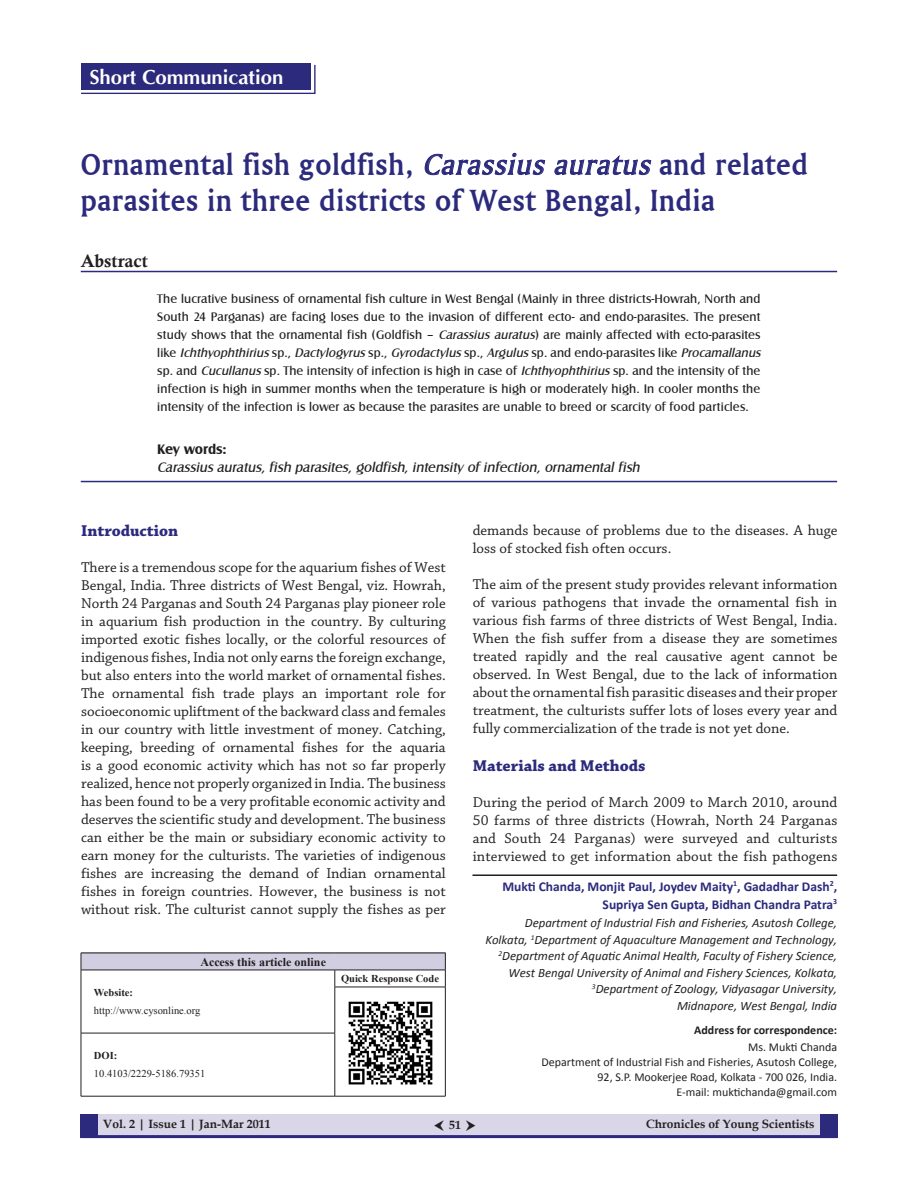
<style>
.page{position:relative;width:918px;height:1188px;background:#fff}
.page>*{position:absolute;margin:0;border:0;box-sizing:border-box;transform-origin:0 0}
.t1{font:700 30px/36px "Ameretto";letter-spacing:.03em;color:#2c2a7c}
.t2{font:700 20.25px "CG Omega";color:#fff}
.t3{font:18px "Calis MT Bol";color:#231f20}
.t4{font:700 16.5px "Chaparral Pro";color:#2c2a7c}
.t5{font:15px/18px "Chaparral Pro";color:#231f20;text-align:justify}
.t6{font:italic 14.25px "Castle T";letter-spacing:.015em;color:#231f20}
.t7{font:700 14.25px "Castle T";letter-spacing:-.005em;color:#231f20}
.t8{font:700 13.5px/18px "Calibri";color:#2c2a7c;text-align:right}
.t9{font:12.75px/18px "Castle T";letter-spacing:.01em;color:#231f20}
.t10{font:italic 12.75px/16.5px "Calibri";color:#231f20;text-align:right}
.t11{font:12px/15px "Calibri";color:#231f20;text-align:right}
.t12{font:700 12px "Book Antiqua";color:#231f20}
.t13{font:700 12px "Calibri";color:#231f20}
.t14{font:700 12px "Times New Roman";color:#231f20}
.t15{font:10.5px "Times New Roman";color:#231f20}
.t16{font:700 10.5px "Times New Roman";color:#231f20}
.s1{font-weight:400;font-style:italic}
.s2{font-style:italic}
</style>
<div class="page">
<div style="left:81px;top:1115px;width:756px;height:23px;background:#d9d6e7"></div>
<div style="left:81px;top:1115px;width:17px;height:23px;background:#2c2a7c"></div>
<div style="left:820px;top:1115px;width:17px;height:23px;background:#2c2a7c"></div>
<hr style="left:81px;top:1135px;width:756px;height:3px;background:#2c2a7c">
<hr style="left:81px;top:271px;width:756px;height:1px;background:#2c2a7c">
<hr style="left:81px;top:481px;width:756px;height:1px;background:#2c2a7c">
<svg style="left:424px;top:152px;width:122px;height:24px"></svg>
<svg style="left:554px;top:155px;width:98px;height:21px"></svg>
<hr style="left:472px;top:874px;width:365px;height:2px;background:#231f20">
<svg style="left:81px;top:64px;width:235px;height:30px"></svg>
<div style="left:81px;top:63px;width:230px;height:27px;background:#2c2a7c"></div>
<div style="left:81px;top:953px;width:364px;height:17px;background:#d1cee2"></div>
<hr style="left:81px;top:953px;width:254px;height:1px;background:#231f20">
<hr style="left:335px;top:953px;width:111px;height:1px;background:#231f20">
<hr style="left:81px;top:970px;width:254px;height:1px;background:#231f20">
<svg style="left:81px;top:953px;width:1px;height:34px"></svg>
<hr style="left:335px;top:970px;width:111px;height:1px;background:#231f20">
<svg style="left:335px;top:970px;width:1px;height:17px"></svg>
<svg style="left:445px;top:953px;width:1px;height:34px"></svg>
<hr style="left:81px;top:987px;width:1px;height:46px;background:#231f20">
<hr style="left:335px;top:987px;width:111px;height:1px;background:#231f20">
<hr style="left:335px;top:987px;width:1px;height:46px;background:#231f20">
<hr style="left:445px;top:987px;width:1px;height:46px;background:#231f20">
<hr style="left:81px;top:1033px;width:254px;height:1px;background:#231f20">
<hr style="left:81px;top:1033px;width:1px;height:63px;background:#231f20">
<hr style="left:335px;top:1033px;width:1px;height:63px;background:#231f20">
<hr style="left:445px;top:1033px;width:1px;height:63px;background:#231f20">
<hr style="left:81px;top:1096px;width:254px;height:1px;background:#231f20">
<hr style="left:335px;top:1096px;width:111px;height:1px;background:#231f20">
<img style="left:348px;top:1001px;width:85px;height:84px">
<h2 class="t2" style="left:90px;top:65px;width:195px">Short Communication</h2>
<h1 class="t1" style="left:81px;top:146px;width:728px">Ornamental fish goldfish, <span class="s1">Carassius auratus</span> and related parasites in three districts of West Bengal, India</h1>
<p class="t3" style="left:81px;top:250px;width:69px">Abstract</p>
<p class="t9" style="left:157px;top:289px;width:608px">The lucrative business of ornamental fish culture in West Bengal (Mainly in three districts-Howrah, North and South 24 Parganas) are facing loses due to the invasion of different ecto- and endo-parasites. The present study shows that the ornamental fish (Goldfish – <span class="s2">Carassius auratus</span>) are mainly affected with ecto-parasites l i ke <span class="s2">Ichthyophthirius</span>s p . , <span class="s2">Dactylogyrus</span>s p . , <span class="s2">Gyrodactylus</span>s p . , <span class="s2">Argulus</span>s p . a n d e n d o - p a r a s i t e s l i ke <span class="s2">Procamallanus </span>sp. and <span class="s2">Cucullanus</span>sp. The intensity of infection is high in case of <span class="s2">Ichthyophthirius</span>sp. and the intensity of the infection is high in summer months when the temperature is high or moderately high. In cooler months the intensity of the infection is lower as because the parasites are unable to breed or scarcity of food particles.</p>
<p class="t7" style="left:157px;top:441px;width:71px">Key words:</p>
<p class="t6" style="left:157px;top:460px;width:487px">Carassius auratus, fish parasites, goldfish, intensity of infection, ornamental fish</p>
<p class="t4" style="left:81px;top:522px;width:99px">Introduction</p>
<p class="t5" style="left:81px;top:559px;width:366px">There is a tremendous scope for the aquarium fishes of West Bengal, India. Three districts of West Bengal, viz. Howrah, North 24 Parganas and South 24 Parganas play pioneer role in aquarium fish production in the country. By culturing imported exotic fishes locally, or the colorful resources of indigenous fishes, India not only earns the foreign exchange, but also enters into the world market of ornamental fishes.<br>The ornamental fish trade plays an important role for socioeconomic upliftment of the backward class and females in our country with little investment of money. Catching, keeping, breeding of ornamental fishes for the aquaria is a good economic activity which has not so far properly realized, hence not properly organized in India. The business has been found to be a very profitable economic activity and deserves the scientific study and development. The business can either be the main or subsidiary economic activity to earn money for the culturists. The varieties of indigenous fishes are increasing the demand of Indian ornamental fishes in foreign countries. However, the business is not without risk. The culturist cannot supply the fishes as per</p>
<p class="t14" style="left:200px;top:953px;width:127px">Access this article online</p>
<p class="t16" style="left:94px;top:985px;width:41px">Website:</p>
<p class="t15" style="left:94px;top:1003px;width:108px">http://www.cysonline.org</p>
<p class="t16" style="left:94px;top:1048px;width:25px">DOI:</p>
<p class="t15" style="left:94px;top:1067px;width:113px">10.4103/2229-5186.79351</p>
<p class="t16" style="left:341px;top:971px;width:100px">Quick Response Code</p>
<p class="t5" style="left:473px;top:522px;width:366px">demands because of problems due to the diseases. A huge loss of stocked fish often occurs.</p>
<p class="t5" style="left:473px;top:576px;width:366px">The aim of the present study provides relevant information of various pathogens that invade the ornamental fish in various fish farms of three districts of West Bengal, India.<br>When the fish suffer from a disease they are sometimes treated rapidly and the real causative agent cannot be observed. In West Bengal, due to the lack of information about the ornamental fish parasitic diseases and their proper treatment, the culturists suffer lots of loses every year and fully commercialization of the trade is not yet done.</p>
<p class="t4" style="left:473px;top:756px;width:174px">Materials and Methods</p>
<p class="t5" style="left:473px;top:794px;width:366px">During the period of March 2009 to March 2010, around 50 farms of three districts (Howrah, North 24 Parganas and South 24 Parganas) were surveyed and culturists interviewed to get information about the fish pathogens</p>
<p class="t8" style="left:502px;top:877px;width:336px">Mukti Chanda, Monjit Paul, Joydev Maity<sup>1</sup>, Gadadhar Dash<sup>2</sup>,<br>Supriya Sen Gupta, Bidhan Chandra Patra<sup>3</sup></p>
<p class="t10" style="left:485px;top:914px;width:353px">Department of Industrial Fish and Fisheries, Asutosh College, Kolkata, <sup>1</sup>Department of Aquaculture Management and Technology, <sup>2</sup>Department of Aquatic Animal Health, Faculty of Fishery Science, West Bengal University of Animal and Fishery Sciences, Kolkata, <sup>3</sup>Department of Zoology, Vidyasagar University,<br>Midnapore, West Bengal, India</p>
<p class="t13" style="left:694px;top:1023px;width:144px">Address for correspondence:</p>
<p class="t11" style="left:542px;top:1039px;width:297px">Ms. Mukti Chanda<br>Department of Industrial Fish and Fisheries, Asutosh College, 92, S.P. Mookerjee Road, Kolkata - 700 026, India.<br>E-mail: muktichanda@gmail.com</p>
<p class="t12" style="left:103px;top:1116px;width:169px">Vol. 2 | Issue 1 | Jan-Mar 2011</p>
<p class="t12" style="left:449px;top:1117px;width:13px">51</p>
<p class="t12" style="left:646px;top:1116px;width:170px">Chronicles of Young Scientists</p>
</div>
